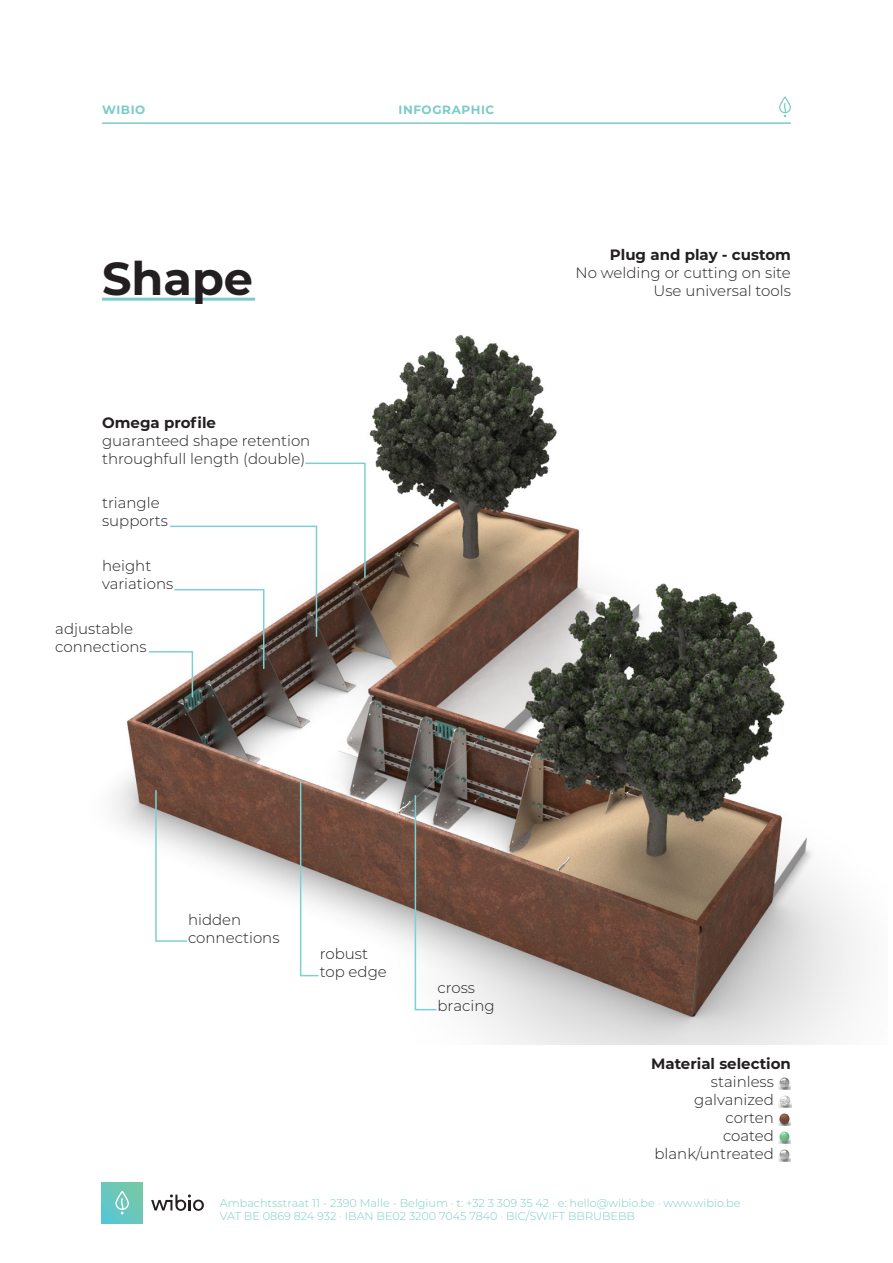
<style>
.page{position:relative;width:893px;height:1263px;background:#fff}
.page>*{position:absolute;margin:0;border:0;box-sizing:border-box;transform-origin:0 0}
.t1{font:700 46.2px "Montserrat";color:#231f20}
.t2{font:300 15px/18px "Montserrat";color:#231f20}
.t3{font:700 15px "Montserrat";color:#231f20}
.t4{font:700 12px "Montserrat";letter-spacing:.05em;color:#7accc8}
.t5{font:300 11.25px "Montserrat";color:#7accc8}
</style>
<div class="page">
<hr style="left:102px;top:122px;width:689px;height:2px;background:#7accc8">
<hr style="left:102px;top:298px;width:153px;height:3px;background:#7accc8">
<div style="left:102px;top:1182px;width:41px;height:41px;background:linear-gradient(to right,#60c7ca,#73c8ae)"></div>
<svg style="left:115px;top:1191px;width:14px;height:23px"></svg>
<svg style="left:151px;top:1194px;width:53px;height:17px"></svg>
<svg style="left:779px;top:96px;width:12px;height:21px"></svg>
<img style="left:113px;top:334px;width:745px;height:710px">
<svg style="left:299px;top:780px;width:21px;height:197px"></svg>
<svg style="left:414px;top:794px;width:24px;height:217px"></svg>
<svg style="left:778px;top:1077px;width:13px;height:30px"></svg>
<svg style="left:778px;top:1113px;width:13px;height:30px"></svg>
<svg style="left:778px;top:1149px;width:13px;height:12px"></svg>
<svg style="left:154px;top:789px;width:34px;height:153px"></svg>
<svg style="left:147px;top:462px;width:219px;height:237px"></svg>
<p class="t4" style="left:102px;top:101px;width:45px">WIBIO</p>
<p class="t1" style="left:102px;top:245px;width:153px">Shape</p>
<p class="t3" style="left:102px;top:412px;width:115px">Omega profile</p>
<p class="t2" style="left:102px;top:431px;width:210px">guaranteed shape retention throughfull length (double)</p>
<p class="t2" style="left:102px;top:493px;width:59px">triangle</p>
<p class="t2" style="left:102px;top:511px;width:68px">supports</p>
<p class="t2" style="left:102px;top:556px;width:51px">height</p>
<p class="t2" style="left:102px;top:574px;width:73px">variations</p>
<p class="t2" style="left:55px;top:619px;width:79px">adjustable</p>
<p class="t2" style="left:55px;top:637px;width:93px">connections</p>
<p class="t4" style="left:399px;top:101px;width:97px">INFOGRAPHIC</p>
<p class="t3" style="left:610px;top:243px;width:183px">Plug and play - custom</p>
<p class="t2" style="left:575px;top:263px;width:217px">No welding or cutting on site</p>
<p class="t2" style="left:653px;top:281px;width:139px">Use universal tools</p>
<p class="t2" style="left:188px;top:910px;width:55px">hidden</p>
<p class="t2" style="left:188px;top:928px;width:93px">connections</p>
<p class="t2" style="left:320px;top:944px;width:50px">robust</p>
<p class="t2" style="left:320px;top:962px;width:69px">top edge</p>
<p class="t2" style="left:437px;top:978px;width:39px">cross</p>
<p class="t2" style="left:437px;top:996px;width:59px">bracing</p>
<p class="t3" style="left:651px;top:1053px;width:141px">Material selection</p>
<p class="t2" style="left:711px;top:1072px;width:65px">stainless</p>
<p class="t2" style="left:694px;top:1090px;width:81px">galvanized</p>
<p class="t2" style="left:726px;top:1108px;width:50px">corten</p>
<p class="t2" style="left:723px;top:1126px;width:52px">coated</p>
<p class="t2" style="left:654px;top:1144px;width:121px">blank/untreated</p>
<p class="t5" style="left:220px;top:1195px;width:522px">Ambachtsstraat 11 - 2390 Malle - Belgium · t: +32 3 309 35 42 · e: hello@wibio.be · www.wibio.be</p>
<p class="t5" style="left:220px;top:1209px;width:417px">VAT BE 0869 824 932 · IBAN BE02 3200 7045 7840 · BIC/SWIFT BBRUBEBB</p>
</div>
